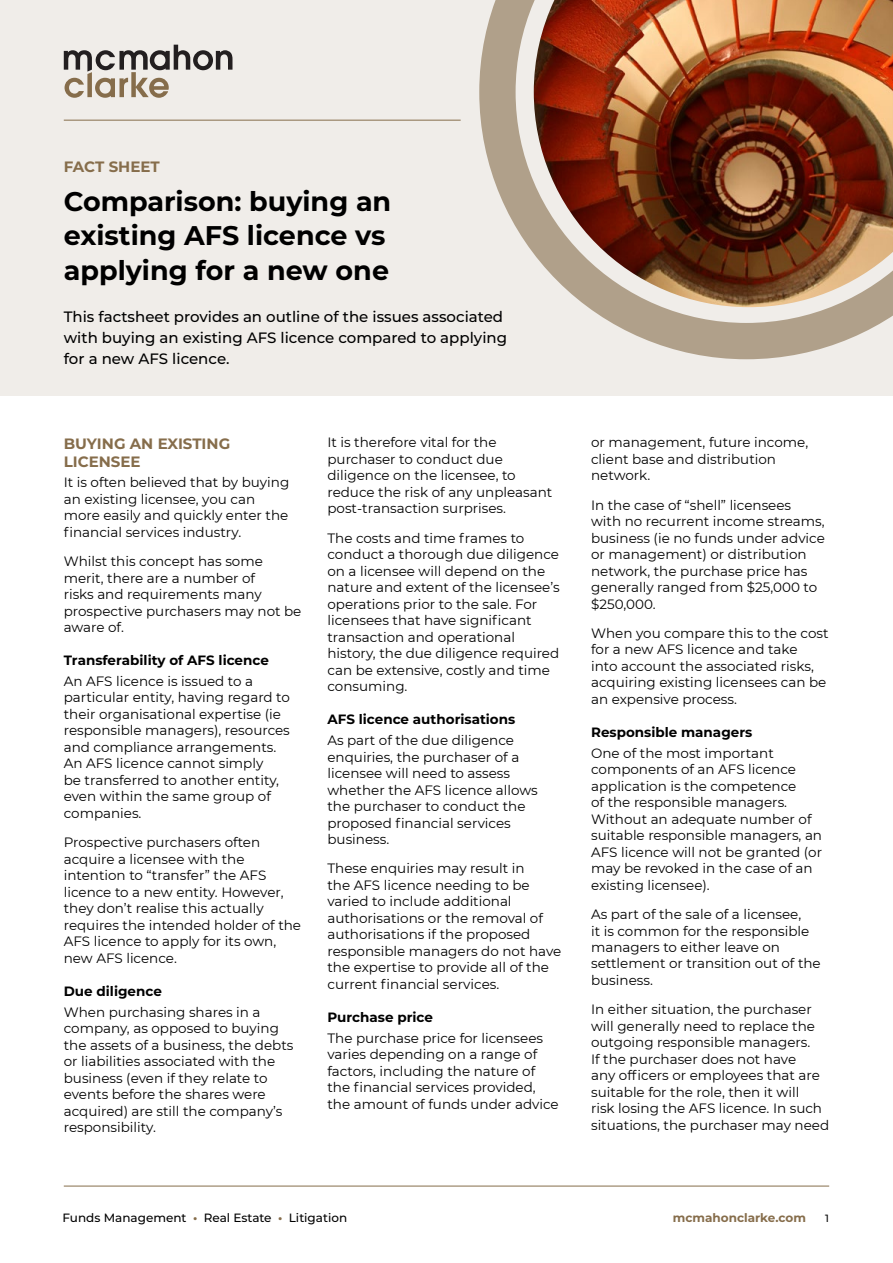
<style>
.page{position:relative;width:893px;height:1263px;background:#fff}
.page>*{position:absolute;margin:0;border:0;box-sizing:border-box;transform-origin:0 0}
.t1{font:700 27px/34.5px "Montserrat";color:#000}
.t2{font:500 15px/21px "Montserrat";color:#000}
.t3{font:700 15px/18px "Montserrat";color:#866d4b}
.t4{font:13.5px/16.5px "Montserrat";color:#000}
.t5{font:700 13.5px "Montserrat";color:#000}
.t6{font:500 12px "Montserrat";color:#000}
.t7{font:700 12px "Montserrat";color:#866d4b}
.t8{font:500 10.5px "Montserrat";color:#000}
.s1{font-weight:700;color:#866d4b}
</style>
<div class="page">
<div style="left:0;top:0;width:893px;height:395px;background:#f0ede9"></div>
<svg style="left:479px;top:0;width:414px;height:359px"></svg>
<hr style="left:64px;top:120px;width:397px;height:1px;background:#866d4b">
<img style="left:534px;top:0;width:359px;height:307px">
<svg style="left:64px;top:45px;width:168px;height:53px"></svg>
<hr style="left:64px;top:1186px;width:765px;height:1px;background:#866d4b">
<p class="t3" style="left:64px;top:157px;width:97px">FACT SHEET</p>
<h1 class="t1" style="left:64px;top:182px;width:329px">Comparison: buying an existing AFS licence vs applying for a new one</h1>
<p class="t2" style="left:64px;top:305px;width:445px">This factsheet provides an outline of the issues associated with buying an existing AFS licence compared to applying for a new AFS licence.</p>
<p class="t3" style="left:64px;top:433px;width:168px">BUYING AN EXISTING<br>LICENSEE</p>
<p class="t4" style="left:64px;top:474px;width:227px">It is often believed that by buying an existing licensee, you can more easily and quickly enter the financial services industry.</p>
<p class="t4" style="left:64px;top:552px;width:239px">Whilst this concept has some merit, there are a number of<br>risks and requirements many prospective purchasers may not be aware of.</p>
<p class="t5" style="left:64px;top:651px;width:207px">Transferability of AFS licence</p>
<p class="t4" style="left:64px;top:672px;width:228px">An AFS licence is issued to a particular entity, having regard to their organisational expertise (ie responsible managers), resources and compliance arrangements.<br>An AFS licence cannot simply<br>be transferred to another entity, even within the same group of companies.</p>
<p class="t4" style="left:64px;top:834px;width:239px">Prospective purchasers often acquire a licensee with the intention to “transfer” the AFS licence to a new entity. However, they don’t realise this actually requires the intended holder of the<br>AFS licence to apply for its own, new AFS licence.</p>
<p class="t5" style="left:64px;top:981px;width:100px">Due diligence</p>
<p class="t4" style="left:64px;top:1003px;width:231px">When purchasing shares in a company, as opposed to buying the assets of a business, the debts or liabilities associated with the business (even if they relate to events before the shares were acquired) are still the company’s responsibility.</p>
<p class="t4" style="left:327px;top:434px;width:226px">It is therefore vital for the purchaser to conduct due diligence on the licensee, to reduce the risk of any unpleasant post-transaction surprises.</p>
<p class="t4" style="left:327px;top:529px;width:234px">The costs and time frames to conduct a thorough due diligence on a licensee will depend on the nature and extent of the licensee’s operations prior to the sale. For licensees that have significant transaction and operational history, the due diligence required can be extensive, costly and time consuming.</p>
<p class="t5" style="left:327px;top:710px;width:189px">AFS licence authorisations</p>
<p class="t4" style="left:327px;top:731px;width:212px">As part of the due diligence enquiries, the purchaser of a licensee will need to assess whether the AFS licence allows the purchaser to conduct the proposed financial services business.</p>
<p class="t4" style="left:327px;top:860px;width:235px">These enquiries may result in<br>the AFS licence needing to be varied to include additional authorisations or the removal of authorisations if the proposed responsible managers do not have the expertise to provide all of the current financial services.</p>
<p class="t5" style="left:327px;top:1007px;width:107px">Purchase price</p>
<p class="t4" style="left:327px;top:1029px;width:233px">The purchase price for licensees varies depending on a range of factors, including the nature of the financial services provided, the amount of funds under advice</p>
<p class="t4" style="left:591px;top:434px;width:219px">or management, future income, client base and distribution network.</p>
<p class="t4" style="left:591px;top:496px;width:235px">In the case of “shell” licensees<br>with no recurrent income streams, business (ie no funds under advice or management) or distribution network, the purchase price has generally ranged from $25,000 to $250,000.</p>
<p class="t4" style="left:591px;top:624px;width:239px">When you compare this to the cost for a new AFS licence and take<br>into account the associated risks, acquiring existing licensees can be an expensive process.</p>
<p class="t5" style="left:591px;top:722px;width:163px">Responsible managers</p>
<p class="t4" style="left:591px;top:744px;width:233px">One of the most important components of an AFS licence application is the competence<br>of the responsible managers.<br>Without an adequate number of suitable responsible managers, an<br>AFS licence will not be granted (or may be revoked in the case of an existing licensee).</p>
<p class="t4" style="left:591px;top:905px;width:231px">As part of the sale of a licensee,<br>it is common for the responsible managers to either leave on settlement or transition out of the business.</p>
<p class="t4" style="left:591px;top:1001px;width:240px">In either situation, the purchaser will generally need to replace the outgoing responsible managers.<br>If the purchaser does not have<br>any officers or employees that are suitable for the role, then it will<br>risk losing the AFS licence. In such situations, the purchaser may need</p>
<p class="t6" style="left:63px;top:1210px;width:286px">Funds Management <span class="s1">•</span> Real Estate <span class="s1">•</span> Litigation</p>
<p class="t7" style="left:673px;top:1209px;width:135px">mcmahonclarke.com</p>
<p class="t8" style="left:825px;top:1211px;width:5px">1</p>
</div>
